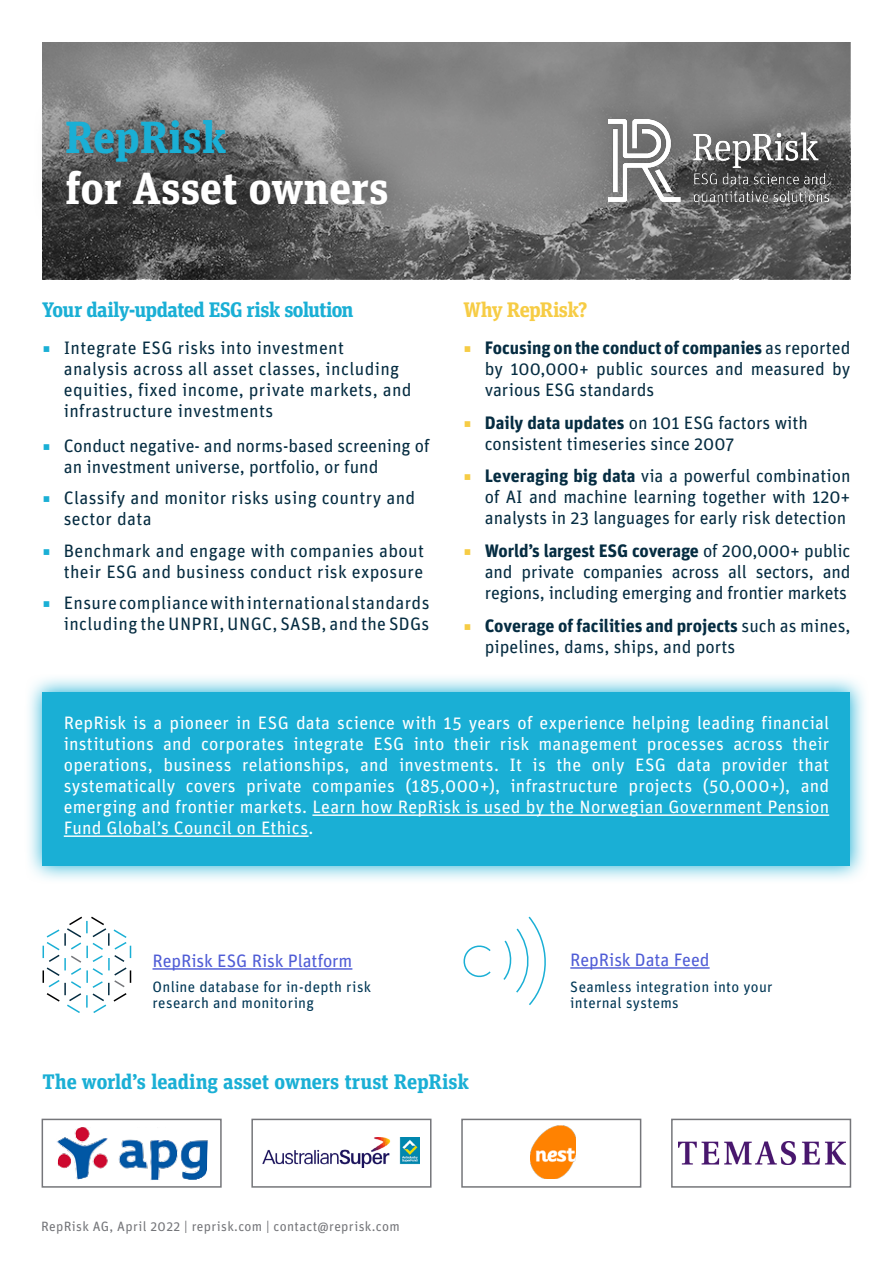
<style>
.page{position:relative;width:893px;height:1263px;background:#fff}
.page>*{position:absolute;margin:0;border:0;box-sizing:border-box;transform-origin:0 0}
.t1{font:700 45px "Unit Slab OT";color:#fff}
.t2{font:700 45px "Unit Slab OT";letter-spacing:-.005em;color:#1aafd5}
.t3{font:700 21px "Unit Slab OT";letter-spacing:-.015em;color:#1aafd5}
.t4{font:700 21px "Unit Slab OT";letter-spacing:-.03em;color:#f6cc45}
.t5{font:18px/21px "Unit OT";letter-spacing:.02em;color:#052c41;text-align:justify}
.t6{font:18px/21px "Unit OT";letter-spacing:.01em;color:#fff;text-align:justify}
.t7{font:18px/21px "Unit OT";color:#052c41}
.t8{font:18px "Unit OT";letter-spacing:-.005em;color:#4f5cd6}
.t9{font:15px/16.5px "Unit OT";letter-spacing:.02em;color:#003755}
.t10{font:13.5px "Unit OT";letter-spacing:.025em;color:#75767a}
.s1{color:#1aafd5}
.s2{color:#f6cc45}
.s3{font-weight:700}
</style>
<div class="page">
<svg style="left:29px;top:678px;width:836px;height:202px"></svg>
<div style="left:43px;top:692px;width:807px;height:174px;background:#1aafd5"></div>
<hr style="left:312px;top:814px;width:517px;height:2px;background:#fff">
<hr style="left:64px;top:835px;width:245px;height:2px;background:#fff">
<hr style="left:153px;top:968px;width:199px;height:2px;background:#4f5cd6">
<svg style="left:43px;top:916px;width:88px;height:97px"></svg>
<hr style="left:570px;top:967px;width:140px;height:2px;background:#4f5cd6">
<svg style="left:463px;top:916px;width:83px;height:89px"></svg>
<img style="left:57px;top:1127px;width:151px;height:53px">
<div style="left:42px;top:1119px;width:180px;height:69px;border:2px solid #75767a"></div>
<div style="left:251px;top:1119px;width:180px;height:69px;border:2px solid #75767a"></div>
<div style="left:461px;top:1119px;width:180px;height:69px;border:2px solid #75767a"></div>
<div style="left:671px;top:1119px;width:180px;height:69px;border:2px solid #75767a"></div>
<svg style="left:43px;top:43px;width:807px;height:236px"></svg>
<div style="left:31px;top:85px;width:392px;height:157px;background:#000;opacity:.6"></div>
<img style="left:262px;top:1137px;width:158px;height:31px">
<img style="left:679px;top:1142px;width:166px;height:22px">
<img style="left:530px;top:1125px;width:46px;height:53px">
<div style="left:574px;top:82px;width:287px;height:156px;background:#000;opacity:.6"></div>
<img style="left:608px;top:119px;width:221px;height:85px">
<h1 class="t2" style="left:65px;top:109px;width:163px">RepRisk</h1>
<h1 class="t1" style="left:65px;top:160px;width:325px">for Asset owners</h1>
<p class="t3" style="left:42px;top:296px;width:313px">Your daily-updated ESG risk solution</p>
<p class="t4" style="left:463px;top:296px;width:126px">Why RepRisk?</p>
<p class="t5" style="left:64px;top:337px;width:349px;text-align:left;text-indent:-21px"><span class="s1">◾</span> Integrate ESG risks into investment analysis across all asset classes, including equities, fixed income, private markets, and infrastructure investments</p>
<p class="t7" style="left:64px;top:435px;width:367px;text-indent:-21px"><span class="s1">◾</span> Conduct negative- and norms-based screening of an investment universe, portfolio, or fund</p>
<p class="t5" style="left:64px;top:487px;width:353px;text-indent:-21px"><span class="s1">◾</span> Classify and monitor risks using country and sector data</p>
<p class="t5" style="left:43px;top:540px;width:383px;text-align:right"><span class="s1">◾</span> Benchmark and engage with companies about their ESG and business conduct risk exposure</p>
<p class="t5" style="left:43px;top:592px;width:388px;text-align:right"><span class="s1">◾</span> Ensure compliance with international standards including the UNPRI, UNGC, SASB, and the SDGs</p>
<p class="t5" style="left:485px;top:337px;width:367px;text-indent:-21px"><span class="s2">◾</span> <span class="s3">Focusing on the conduct of companies</span> as reported by 100,000+ public sources and measured by various ESG standards</p>
<p class="t7" style="left:485px;top:412px;width:325px;text-indent:-21px"><span class="s2">◾</span> <span class="s3">Daily data updates</span> on 101 ESG factors with consistent timeseries since 2007</p>
<p class="t5" style="left:485px;top:465px;width:367px;text-indent:-21px"><span class="s2">◾</span> <span class="s3">Leveraging big data</span> via a powerful combination of AI and machine learning together with 120+ analysts in 23 languages for early risk detection</p>
<p class="t5" style="left:485px;top:540px;width:367px;text-indent:-21px"><span class="s2">◾</span> <span class="s3">World’s largest ESG coverage</span> of 200,000+ public and private companies across all sectors, and regions, including emerging and frontier markets</p>
<p class="t7" style="left:485px;top:615px;width:367px;text-indent:-21px"><span class="s2">◾</span> <span class="s3">Coverage of facilities and projects</span> such as mines, pipelines, dams, ships, and ports</p>
<p class="t6" style="left:64px;top:712px;width:767px">RepRisk is a pioneer in ESG data science with 15 years of experience helping leading financial institutions and corporates integrate ESG into their risk management processes across their operations, business relationships, and investments. It is the only ESG data provider that systematically covers private companies (185,000+), infrastructure projects (50,000+), and emerging and frontier markets. Learn how RepRisk is used by the Norwegian Government Pension Fund Global’s Council on Ethics.</p>
<p class="t8" style="left:153px;top:949px;width:201px">RepRisk ESG Risk Platform</p>
<p class="t9" style="left:153px;top:978px;width:220px">Online database for in-depth risk research and monitoring</p>
<p class="t3" style="left:43px;top:1068px;width:428px">The world’s leading asset owners trust RepRisk</p>
<p class="t10" style="left:41px;top:1218px;width:360px">RepRisk AG, April 2022 | reprisk.com | contact@reprisk.com</p>
<p class="t8" style="left:570px;top:948px;width:141px">RepRisk Data Feed</p>
<p class="t9" style="left:570px;top:978px;width:204px">Seamless integration into your internal systems</p>
</div>
